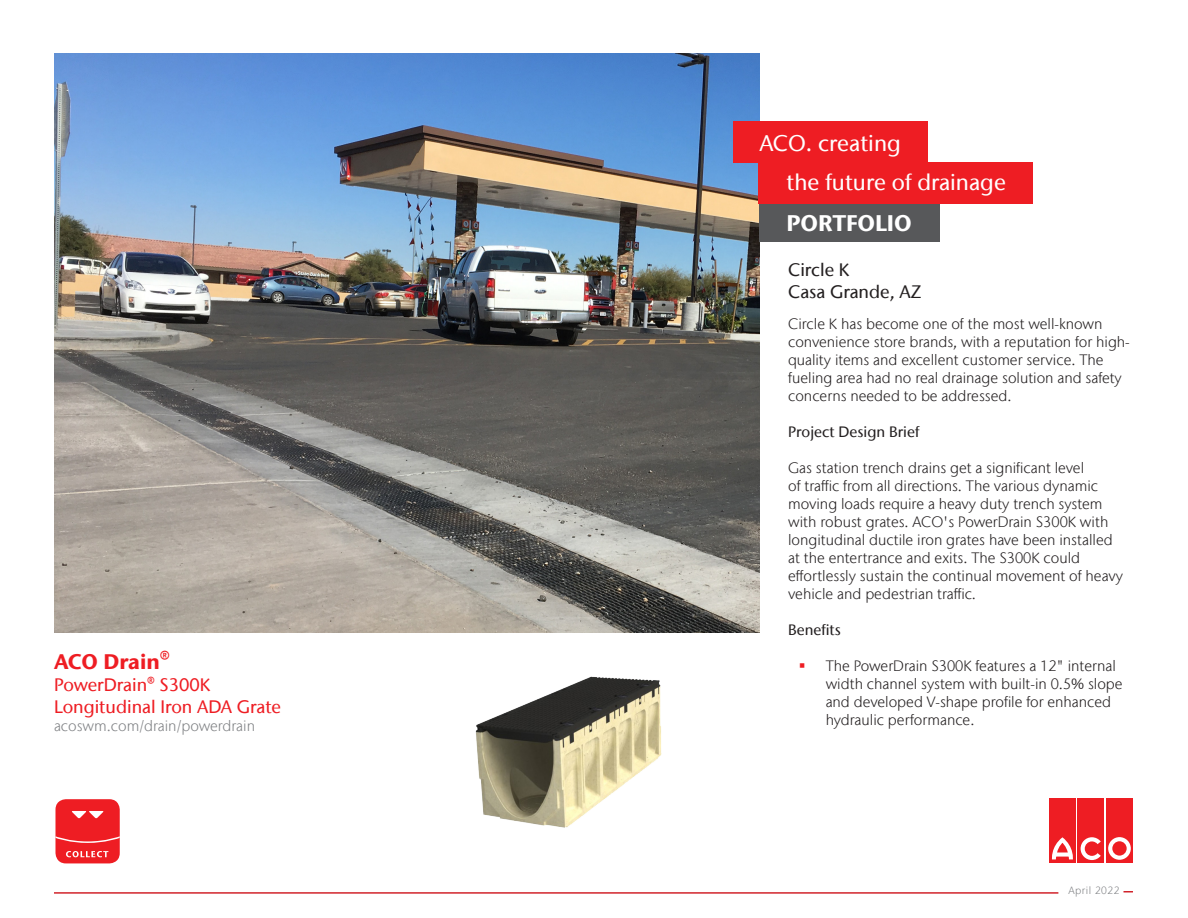
<style>
.page{position:relative;width:1188px;height:918px;background:#fff}
.page>*{position:absolute;margin:0;border:0;box-sizing:border-box;transform-origin:0 0}
.t1{font:500 22.5px "Stone Sans IIITC Com";color:#fff}
.t2{font:700 22.5px "Stone Sans IIITC Com";color:#fff}
.t3{font:700 21px "Stone Sans IIITC Com";letter-spacing:-.005em;color:#ee1d23}
.t4{font:500 18px "Stone Sans IIITC Com";color:#ee1d23}
.t5{font:500 18px "Stone Sans IIITC Com";color:#231f20}
.t6{font:300 15px/18px "Stone Sans IIITC Com";color:#231f20}
.t7{font:300 15px "Stone Sans IIITC Com";color:#808285}
.t8{font:500 15px "Stone Sans IIITC Com";color:#231f20}
.t9{font:300 10.5px "Stone Sans IIITC Com";letter-spacing:.05em;color:#808285}
.s1{font-weight:500;font-size:22.95px}
</style>
<div class="page">
<img style="left:54px;top:54px;width:706px;height:579px">
<div style="left:759px;top:201px;width:181px;height:41px;background:#57585a"></div>
<div style="left:733px;top:122px;width:195px;height:41px;background:#ee1d23"></div>
<img style="left:475px;top:676px;width:187px;height:152px">
<div style="left:1049px;top:798px;width:27px;height:64px;background:#ee1d23"></div>
<div style="left:1078px;top:798px;width:26px;height:64px;background:#ee1d23"></div>
<div style="left:1106px;top:798px;width:27px;height:64px;background:#ee1d23"></div>
<svg style="left:1108px;top:837px;width:23px;height:23px"></svg>
<svg style="left:1081px;top:837px;width:20px;height:23px"></svg>
<svg style="left:1052px;top:837px;width:21px;height:22px"></svg>
<div style="left:759px;top:163px;width:274px;height:41px;background:#ee1d23"></div>
<div style="left:56px;top:799px;width:64px;height:64px;background:#ee1d23;border-radius:10px"></div>
<svg style="left:56px;top:810px;width:64px;height:47px"></svg>
<hr style="left:54px;top:892px;width:1004px;height:2px;background:#d1232a">
<p class="t3" style="left:54px;top:648px;width:117px">ACO Drain<span class="s1">®</span></p>
<p class="t4" style="left:54px;top:673px;width:158px">PowerDrain® S300K</p>
<p class="t4" style="left:54px;top:695px;width:229px">Longitudinal Iron ADA Grate</p>
<p class="t7" style="left:54px;top:716px;width:203px">acoswm.com/drain/powerdrain</p>
<p class="t1" style="left:760px;top:129px;width:143px">ACO. creating</p>
<p class="t1" style="left:786px;top:168px;width:221px">the future of drainage</p>
<p class="t2" style="left:786px;top:209px;width:127px">PORTFOLIO</p>
<p class="t5" style="left:788px;top:258px;width:63px">Circle K</p>
<p class="t5" style="left:788px;top:280px;width:135px">Casa Grande, AZ</p>
<p class="t6" style="left:788px;top:315px;width:343px">Circle K has become one of the most well-known convenience store brands, with a reputation for high&shy;quality items and excellent customer service. The fueling area had no real drainage solution and safety concerns needed to be addressed.</p>
<p class="t8" style="left:788px;top:422px;width:133px">Project Design Brief</p>
<p class="t6" style="left:788px;top:459px;width:336px">Gas station trench drains get a significant level<br>of traffic from all directions. The various dynamic moving loads require a heavy duty trench system with robust grates. ACO's PowerDrain S300K with longitudinal ductile iron grates have been installed at the entertrance and exits. The S300K could effortlessly sustain the continual movement of heavy vehicle and pedestrian traffic.</p>
<p class="t8" style="left:788px;top:620px;width:54px">Benefits</p>
<p class="t6" style="left:826px;top:657px;width:299px">The PowerDrain S300K features a 12" internal width channel system with built-in 0.5% slope and developed V-shape profile for enhanced hydraulic performance.</p>
<p class="t9" style="left:1068px;top:884px;width:53px">April 2022</p>
</div>
